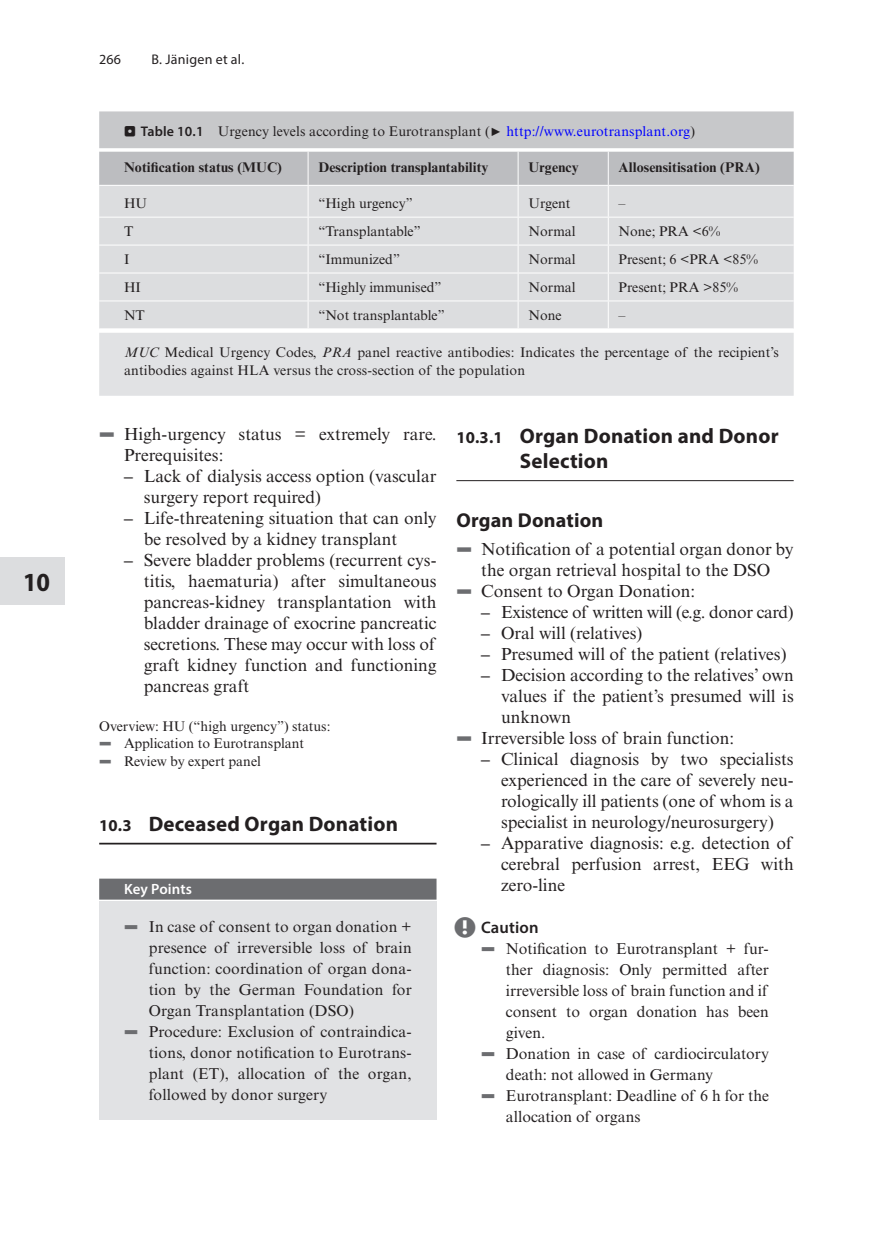
<style>
.page{position:relative;width:883px;height:1260px;background:#fff}
.page>*{position:absolute;margin:0;border:0;box-sizing:border-box;transform-origin:0 0}
.t1{font:700 semi-condensed 26.25px "Myriad Pro";color:#231f20}
._2_hd{font:700 21px/24.5px "Myriad Pro";letter-spacing:.01em;color:#231f20}
._1_hd{font:700 21px "Myriad Pro";letter-spacing:.01em;color:#231f20}
._2_hd_3_hd{font:700 20.12px "Myriad Pro";letter-spacing:.01em;color:#231f20}
.t2{font:17.5px/21px "Times New Roman MT Std";color:#231f20;text-align:justify}
.t3{font:17.5px "Times New Roman MT Std";letter-spacing:-.02em;color:#231f20}
.B_title_Warning{font:600 16.62px "Myriad Pro";letter-spacing:.01em;color:#231f20}
.t4{font:15.75px/21px "Times New Roman MT Std";color:#231f20;text-align:justify}
.B_title_Eye{font:600 14.88px "Myriad Pro";letter-spacing:.005em;color:#fff}
.Background{font:14px/17.5px "Times New Roman MT Std";letter-spacing:.01em;color:#231f20}
.T_Body{font:14px "Times New Roman MT Std";color:#231f20}
.T_Head{font:700 14px "Times New Roman MT Std";letter-spacing:.01em;color:#231f20}
.t5{font:14px "Myriad Pro";letter-spacing:.015em;color:#231f20}
.s1{font-family:"Blik Buttons"}
.s2{font-family:"Myriad Pro";font-weight:600}
.s3{color:#00f}
.s4{font-style:italic}
.s5{font-family:"Blik Buttons";color:#6c6d70}
.s6{font-weight:700}
.s7{font-size:16.62px}
.s8{font-family:"Blik Buttons";font-weight:400;color:#6c6d70}
</style>
<div class="page">
<div style="left:0;top:558px;width:64px;height:47px;background:#dcdddf"></div>
<div style="left:99px;top:111px;width:695px;height:37px;background:#c7c8ca"></div>
<div style="left:99px;top:333px;width:695px;height:63px;background:#e1e2e4"></div>
<div style="left:99px;top:152px;width:695px;height:33px;background:#bcbdc0"></div>
<div style="left:99px;top:186px;width:695px;height:142px;background:#dcdddf"></div>
<hr style="left:308px;top:152px;width:1px;height:33px;background:#fff">
<hr style="left:518px;top:152px;width:1px;height:33px;background:#fff">
<hr style="left:608px;top:152px;width:1px;height:33px;background:#fff">
<hr style="left:308px;top:186px;width:1px;height:31px;background:#fff">
<hr style="left:518px;top:186px;width:1px;height:31px;background:#fff">
<hr style="left:608px;top:186px;width:1px;height:31px;background:#fff">
<hr style="left:99px;top:217px;width:209px;height:1px;background:#fff">
<hr style="left:308px;top:217px;width:210px;height:1px;background:#fff">
<hr style="left:518px;top:217px;width:90px;height:1px;background:#fff">
<hr style="left:608px;top:217px;width:186px;height:1px;background:#fff">
<hr style="left:99px;top:245px;width:209px;height:1px;background:#fff">
<hr style="left:308px;top:245px;width:210px;height:1px;background:#fff">
<hr style="left:518px;top:245px;width:90px;height:1px;background:#fff">
<hr style="left:608px;top:245px;width:186px;height:1px;background:#fff">
<hr style="left:99px;top:273px;width:209px;height:1px;background:#fff">
<hr style="left:308px;top:273px;width:210px;height:1px;background:#fff">
<hr style="left:518px;top:273px;width:90px;height:1px;background:#fff">
<hr style="left:608px;top:273px;width:186px;height:1px;background:#fff">
<hr style="left:518px;top:301px;width:90px;height:1px;background:#fff">
<hr style="left:308px;top:301px;width:210px;height:1px;background:#fff">
<svg style="left:518px;top:218px;width:1px;height:110px"></svg>
<hr style="left:608px;top:301px;width:186px;height:1px;background:#fff">
<svg style="left:608px;top:218px;width:1px;height:110px"></svg>
<hr style="left:99px;top:301px;width:209px;height:1px;background:#fff">
<svg style="left:308px;top:218px;width:1px;height:110px"></svg>
<hr style="left:99px;top:843px;width:338px;height:2px;background:#231f20">
<div style="left:99px;top:879px;width:338px;height:21px;background:#6c6d70"></div>
<div style="left:99px;top:901px;width:338px;height:134px;background:#e1e2e4"></div>
<div style="left:99px;top:1006px;width:338px;height:113px;background:#e1e2e4"></div>
<hr style="left:456px;top:480px;width:338px;height:1px;background:#231f20">
<h1 class="t1" style="left:23px;top:565px;width:29px">10</h1>
<p class="t5" style="left:99px;top:51px;width:23px">266</p>
<p class="t5" style="left:151px;top:51px;width:95px">B. Jänigen et al.</p>
<p class="Background" style="left:124px;top:122px;width:573px"><span class="s1">.</span> <span class="s2">Table 10.1</span> Urgency levels according to Eurotransplant (<span class="s1">7</span> <span class="s3">http://www.eurotransplant.org</span>)</p>
<p class="T_Head" style="left:124px;top:159px;width:159px">Notification status (MUC)</p>
<p class="T_Head" style="left:318px;top:159px;width:172px">Description transplantability</p>
<p class="T_Head" style="left:528px;top:159px;width:52px">Urgency</p>
<p class="T_Head" style="left:619px;top:159px;width:143px">Allosensitisation (PRA)</p>
<p class="T_Body" style="left:124px;top:195px;width:25px">HU</p>
<p class="T_Body" style="left:318px;top:195px;width:96px">“High urgency”</p>
<p class="T_Body" style="left:528px;top:195px;width:44px">Urgent</p>
<p class="T_Body" style="left:619px;top:195px;width:8px">–</p>
<p class="T_Body" style="left:124px;top:223px;width:11px">T</p>
<p class="T_Body" style="left:318px;top:223px;width:104px">“Transplantable”</p>
<p class="T_Body" style="left:528px;top:223px;width:49px">Normal</p>
<p class="T_Body" style="left:619px;top:223px;width:103px">None; PRA &lt;6%</p>
<p class="T_Body" style="left:124px;top:251px;width:7px">I</p>
<p class="T_Body" style="left:318px;top:251px;width:83px">“Immunized”</p>
<p class="T_Body" style="left:528px;top:251px;width:49px">Normal</p>
<p class="T_Body" style="left:619px;top:251px;width:141px">Present; 6 &lt;PRA &lt;85%</p>
<p class="T_Body" style="left:124px;top:279px;width:18px">HI</p>
<p class="T_Body" style="left:318px;top:279px;width:125px">“Highly immunised”</p>
<p class="T_Body" style="left:528px;top:279px;width:49px">Normal</p>
<p class="T_Body" style="left:619px;top:279px;width:121px">Present; PRA &gt;85%</p>
<p class="T_Body" style="left:124px;top:307px;width:22px">NT</p>
<p class="T_Body" style="left:318px;top:307px;width:128px">“Not transplantable”</p>
<p class="T_Body" style="left:528px;top:307px;width:35px">None</p>
<p class="T_Body" style="left:619px;top:307px;width:8px">–</p>
<p class="Background" style="left:124px;top:344px;width:656px"><span class="s4">MUC</span> Medical Urgency Codes, <span class="s4">PRA</span> panel reactive antibodies: Indicates the percentage of the recipient’s antibodies against HLA versus the cross-section of the population</p>
<p class="t2" style="left:124px;top:424px;width:314px;text-indent:-25px"><span class="s5">5</span> High-urgency status = extremely rare.<br>Prerequisites:</p>
<p class="t2" style="left:144px;top:466px;width:294px;text-indent:-20px"><span class="s6">–</span> Lack of dialysis access option (vascular surgery report required)</p>
<p class="t2" style="left:144px;top:508px;width:294px;text-indent:-20px"><span class="s6">–</span> Life-threatening situation that can only be resolved by a kidney transplant</p>
<p class="t2" style="left:144px;top:550px;width:294px;text-indent:-20px"><span class="s6">–</span> Severe bladder problems (recurrent cys&shy;titis, haematuria) after simultaneous pancreas-kidney transplantation with bladder drainage of exocrine pancreatic secretions. These may occur with loss of graft kidney function and functioning pancreas graft</p>
<p class="Background" style="left:99px;top:717px;width:233px">Overview: HU (“high urgency”) status:</p>
<p class="Background" style="left:99px;top:735px;width:207px"><span class="s5">5</span> Application to Eurotransplant</p>
<p class="Background" style="left:99px;top:752px;width:163px"><span class="s5">5</span> Review by expert panel</p>
<h2 class="_1_hd" style="left:99px;top:810px;width:300px"><span class="s7">10.3</span> Deceased Organ Donation</h2>
<p class="B_title_Eye" style="left:124px;top:879px;width:70px">Key Points</p>
<p class="t4" style="left:149px;top:916px;width:264px;text-indent:-25px"><span class="s5">5</span> In case of consent to organ donation + presence of irreversible loss of brain function: coordination of organ dona&shy;tion by the German Foundation for Organ Transplantation (DSO)</p>
<p class="t4" style="left:149px;top:1021px;width:264px;text-indent:-25px"><span class="s5">5</span> Procedure: Exclusion of contraindica&shy;tions, donor notification to Eurotrans&shy;plant (ET), allocation of the organ, followed by donor surgery</p>
<h3 class="_2_hd" style="left:520px;top:423px;width:261px;text-indent:-63px"><span class="s7">10.3.1</span> Organ Donation and Donor<br>Selection</h3>
<h4 class="_2_hd_3_hd" style="left:456px;top:508px;width:149px">Organ Donation</h4>
<p class="t2" style="left:456px;top:539px;width:339px;text-align:center"><span class="s5">5</span> Notification of a potential organ donor by the organ retrieval hospital to the DSO</p>
<p class="t2" style="left:456px;top:581px;width:240px"><span class="s5">5</span> Consent to Organ Donation:</p>
<p class="t3" style="left:481px;top:602px;width:314px"><span class="s6">–</span> Existence of written will (e.g. donor card)</p>
<p class="t2" style="left:481px;top:623px;width:163px"><span class="s6">–</span> Oral will (relatives)</p>
<p class="t2" style="left:481px;top:644px;width:307px"><span class="s6">–</span> Presumed will of the patient (relatives)</p>
<p class="t2" style="left:501px;top:665px;width:294px;text-indent:-20px"><span class="s6">–</span> Decision according to the relatives’ own values if the patient’s presumed will is unknown</p>
<p class="t2" style="left:456px;top:728px;width:279px"><span class="s5">5</span> Irreversible loss of brain function:</p>
<p class="t2" style="left:501px;top:749px;width:294px;text-indent:-20px"><span class="s6">–</span> Clinical diagnosis by two specialists experienced in the care of severely neu&shy;rologically ill patients (one of whom is a specialist in neurology/neurosurgery)</p>
<p class="t2" style="left:501px;top:833px;width:294px;text-indent:-20px"><span class="s6">–</span> Apparative diagnosis: e.g. detection of cerebral perfusion arrest, EEG with zero-line</p>
<p class="B_title_Warning" style="left:456px;top:917px;width:84px"><span class="s8">!</span> Caution</p>
<p class="t4" style="left:506px;top:939px;width:264px;text-indent:-25px"><span class="s5">5</span> Notification to Eurotransplant + fur&shy;ther diagnosis: Only permitted after irreversible loss of brain function and if consent to organ donation has been given.</p>
<p class="t4" style="left:506px;top:1044px;width:264px;text-indent:-25px"><span class="s5">5</span> Donation in case of cardiocirculatory death: not allowed in Germany</p>
<p class="t4" style="left:506px;top:1086px;width:264px;text-indent:-25px"><span class="s5">5</span> Eurotransplant: Deadline of 6 h for the allocation of organs</p>
</div>
